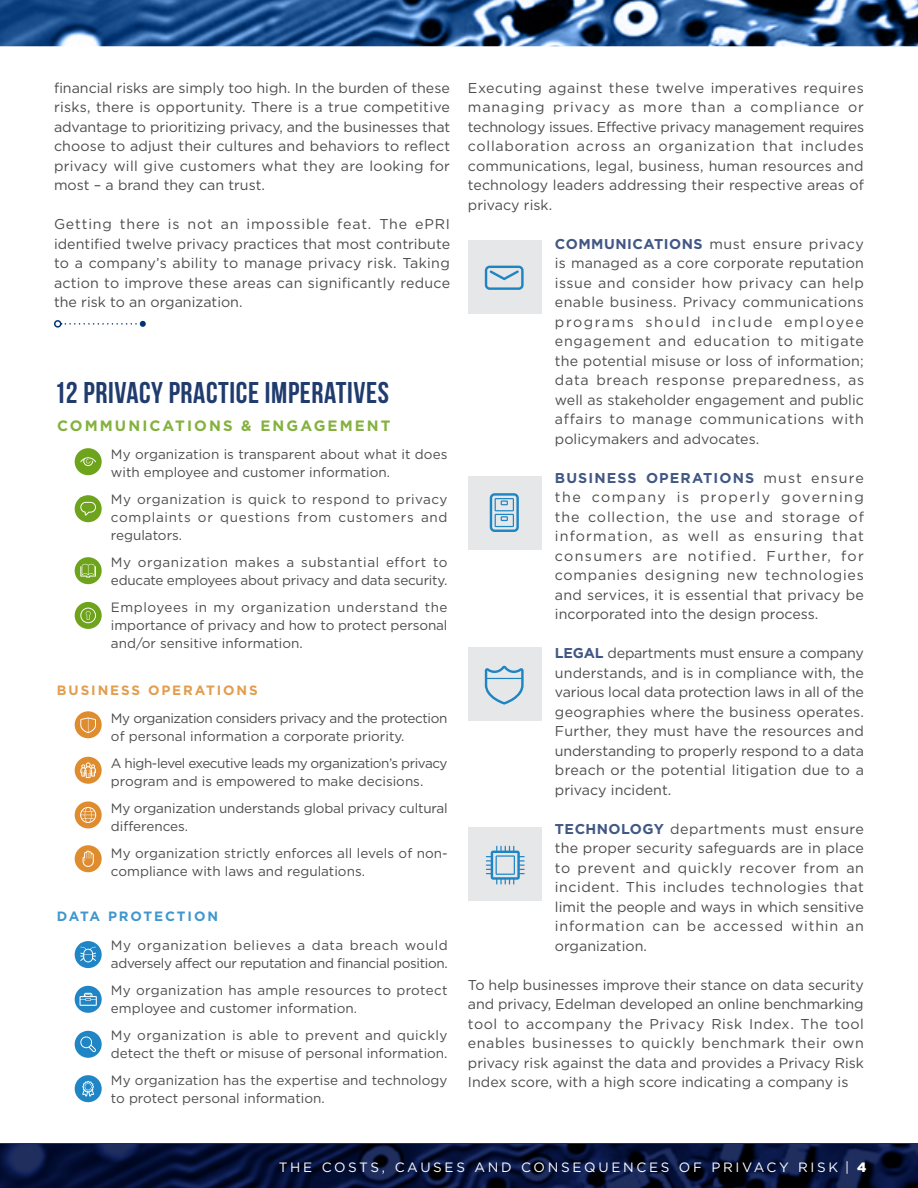
<style>
.page{position:relative;width:918px;height:1188px;background:#fff}
.page>*{position:absolute;margin:0;border:0;box-sizing:border-box;transform-origin:0 0}
.t1{font:30px "Bebas Neue";letter-spacing:.02em;color:#203b6e}
.t2{font:700 15px "Gotham HTF";letter-spacing:.14em;color:#84b13e}
.t3{font:14.25px/19.5px "Gotham HTF";color:#4d4d4f;text-align:justify}
.t4{font:700 14.25px "Gotham HTF";letter-spacing:.035em;color:#425884}
.t5{font:13.5px/18px "Gotham HTF";color:#4d4d4f}
.t6{font:13.5px/18px "Gotham HTF";letter-spacing:-.025em;color:#4d4d4f;text-align:right}
.t7{font:13.5px/18px "Gotham HTF";letter-spacing:-.03em;color:#4d4d4f}
.t8{font:13.5px/18px "Gotham HTF";letter-spacing:-.035em;color:#4d4d4f}
.t9{font:13.5px "Gotham HTF";letter-spacing:.2em;color:#fff}
.t10{font:700 13.5px "Gotham HTF";letter-spacing:.14em;color:#e39d4d}
.t11{font:700 13.5px "Gotham HTF";letter-spacing:.14em;color:#4097cd}
.s1{font-weight:700;color:#425884}
.s2{font-weight:900}
</style>
<div class="page">
<svg style="left:0;top:1143px;width:918px;height:45px;background:#09143a"></svg>
<img style="left:0;top:0;width:918px;height:47px">
<div style="left:75px;top:495px;width:27px;height:27px;background:#6ea31c;border-radius:50%"></div>
<svg style="left:80px;top:502px;width:16px;height:14px"></svg>
<div style="left:75px;top:448px;width:27px;height:27px;background:#6ea31c;border-radius:50%"></div>
<svg style="left:80px;top:457px;width:16px;height:9px"></svg>
<div style="left:75px;top:602px;width:27px;height:27px;background:#6ea31c;border-radius:50%"></div>
<svg style="left:80px;top:608px;width:16px;height:15px"></svg>
<div style="left:75px;top:557px;width:27px;height:27px;background:#6ea31c;border-radius:50%"></div>
<svg style="left:80px;top:564px;width:16px;height:14px"></svg>
<div style="left:75px;top:845px;width:27px;height:27px;background:#de8c2e;border-radius:50%"></div>
<svg style="left:83px;top:851px;width:11px;height:16px"></svg>
<div style="left:75px;top:757px;width:27px;height:27px;background:#de8c2e;border-radius:50%"></div>
<svg style="left:80px;top:762px;width:16px;height:16px"></svg>
<div style="left:75px;top:711px;width:27px;height:27px;background:#de8c2e;border-radius:50%"></div>
<svg style="left:80px;top:717px;width:16px;height:16px"></svg>
<div style="left:75px;top:801px;width:27px;height:27px;background:#de8c2e;border-radius:50%"></div>
<svg style="left:80px;top:807px;width:16px;height:16px"></svg>
<div style="left:75px;top:1075px;width:27px;height:27px;background:#1f85c4;border-radius:50%"></div>
<svg style="left:82px;top:1081px;width:12px;height:16px"></svg>
<div style="left:75px;top:941px;width:27px;height:27px;background:#1f85c4;border-radius:50%"></div>
<svg style="left:80px;top:947px;width:16px;height:15px"></svg>
<div style="left:75px;top:1031px;width:27px;height:27px;background:#1f85c4;border-radius:50%"></div>
<svg style="left:80px;top:1036px;width:16px;height:16px"></svg>
<div style="left:75px;top:986px;width:27px;height:27px;background:#1f85c4;border-radius:50%"></div>
<svg style="left:80px;top:993px;width:17px;height:13px"></svg>
<div style="left:54px;top:320px;width:8px;height:8px;border:2px solid #003573;border-radius:50%"></div>
<svg style="left:61px;top:321px;width:85px;height:6px"></svg>
<div style="left:468px;top:241px;width:73px;height:73px;background:#e6e7e8"></div>
<svg style="left:485px;top:266px;width:39px;height:24px"></svg>
<div style="left:468px;top:476px;width:73px;height:73px;background:#e6e7e8"></div>
<svg style="left:490px;top:493px;width:29px;height:39px"></svg>
<div style="left:468px;top:647px;width:73px;height:73px;background:#e6e7e8"></div>
<svg style="left:485px;top:666px;width:39px;height:39px"></svg>
<div style="left:468px;top:827px;width:73px;height:73px;background:#e6e7e8"></div>
<svg style="left:486px;top:846px;width:39px;height:39px"></svg>
<p class="t3" style="left:54px;top:78px;width:398px">financial risks are simply too high. In the burden of these risks, there is opportunity. There is a true competitive advantage to prioritizing privacy, and the businesses that choose to adjust their cultures and behaviors to reflect privacy will give customers what they are looking for most – a brand they can trust.</p>
<p class="t3" style="left:54px;top:214px;width:398px">Getting there is not an impossible feat. The ePRI identified twelve privacy practices that most contribute to a company’s ability to manage privacy risk. Taking action to improve these areas can significantly reduce the risk to an organization.</p>
<h1 class="t1" style="left:54px;top:376px;width:337px">12 PRIVACY PRACTICE IMPERATIVES</h1>
<p class="t2" style="left:57px;top:417px;width:335px">COMMUNICATIONS &amp; ENGAGEM ENT</p>
<p class="t5" style="left:111px;top:445px;width:338px;text-indent:-33px">• My organization is transparent about what it does with employee and customer information.</p>
<p class="t5" style="left:111px;top:490px;width:338px;text-align:justify;text-indent:-33px">• My organization is quick to respond to privacy complaints or questions from customers and regulators.</p>
<p class="t5" style="left:78px;top:553px;width:371px;text-align:right">• My organization makes a substantial effort to educate employees about privacy and data security.</p>
<p class="t5" style="left:111px;top:598px;width:338px;text-align:justify;text-indent:-33px">• Employees in my organization understand the importance of privacy and how to protect personal and/or sensitive information.</p>
<p class="t10" style="left:57px;top:682px;width:202px">BUSINESS OPERATIONS</p>
<p class="t7" style="left:111px;top:709px;width:338px;text-indent:-33px">• My organization considers privacy and the protection of personal information a corporate priority.</p>
<p class="t8" style="left:111px;top:754px;width:338px;text-indent:-33px">• A high-level executive leads my organization’s privacy program and is empowered to make decisions.</p>
<p class="t5" style="left:111px;top:799px;width:338px;text-indent:-33px">• My organization understands global privacy cultural differences.</p>
<p class="t5" style="left:111px;top:844px;width:338px;text-indent:-33px">• My organization strictly enforces all levels of non&shy;compliance with laws and regulations.</p>
<p class="t11" style="left:57px;top:909px;width:163px">DATA PROTECTION</p>
<p class="t6" style="left:78px;top:936px;width:371px">• My organization believes a data breach would adversely affect our reputation and financial position.</p>
<p class="t5" style="left:111px;top:981px;width:338px;text-indent:-33px">• My organization has ample resources to protect employee and customer information.</p>
<p class="t5" style="left:78px;top:1026px;width:371px;text-align:right">• My organization is able to prevent and quickly detect the theft or misuse of personal information.</p>
<p class="t5" style="left:111px;top:1071px;width:338px;text-indent:-33px">• My organization has the expertise and technology to protect personal information.</p>
<p class="t3" style="left:468px;top:78px;width:398px">Executing against these twelve imperatives requires managing privacy as more than a compliance or technology issues. Effective privacy management requires collaboration across an organization that includes communications, legal, business, human resources and technology leaders addressing their respective areas of privacy risk.</p>
<p class="t4" style="left:555px;top:236px;width:60px">COMMUNICATIONS</p>
<p class="t3" style="left:555px;top:234px;width:311px;text-indent:154px">must ensure privacy is managed as a core corporate reputation issue and consider how privacy can help enable business. Privacy communications programs should include employee engagement and education to mitigate the potential misuse or loss of information; data breach response preparedness, as well as stakeholder engagement and public affairs to manage communications with policymakers and advocates.</p>
<p class="t4" style="left:555px;top:470px;width:23px">BUSINESS</p>
<p class="t4" style="left:646px;top:470px;width:12px">OPERATIONS</p>
<p class="t3" style="left:555px;top:468px;width:311px;text-indent:209px">must ensure the company is properly governing the collection, the use and storage of information, as well as ensuring that consumers are notified. Further, for companies designing new technologies and services, it is essential that privacy be incorporated into the design process.</p>
<p class="t3" style="left:555px;top:643px;width:311px"><span class="s1">LEGAL</span> departments must ensure a company understands, and is in compliance with, the various local data protection laws in all of the geographies where the business operates.<br>Further, they must have the resources and understanding to properly respond to a data breach or the potential litigation due to a privacy incident.</p>
<p class="t4" style="left:555px;top:821px;width:22px">TECHNOLO</p>
<p class="t3" style="left:555px;top:819px;width:311px;text-indent:88px"><span class="s1">GY</span> departments must ensure the proper security safeguards are in place to prevent and quickly recover from an incident. This includes technologies that limit the people and ways in which sensitive information can be accessed within an organization.</p>
<p class="t3" style="left:468px;top:975px;width:398px">To help businesses improve their stance on data security and privacy, Edelman developed an online benchmarking tool to accompany the Privacy Risk Index. The tool enables businesses to quickly benchmark their own privacy risk against the data and provides a Privacy Risk Index score, with a high score indicating a company is</p>
<p class="t9" style="left:279px;top:1160px;width:589px">THE COSTS, CAUSES AND CONSEQUENCES OF PRIVACY RISK | <span class="s2">4</span></p>
</div>
